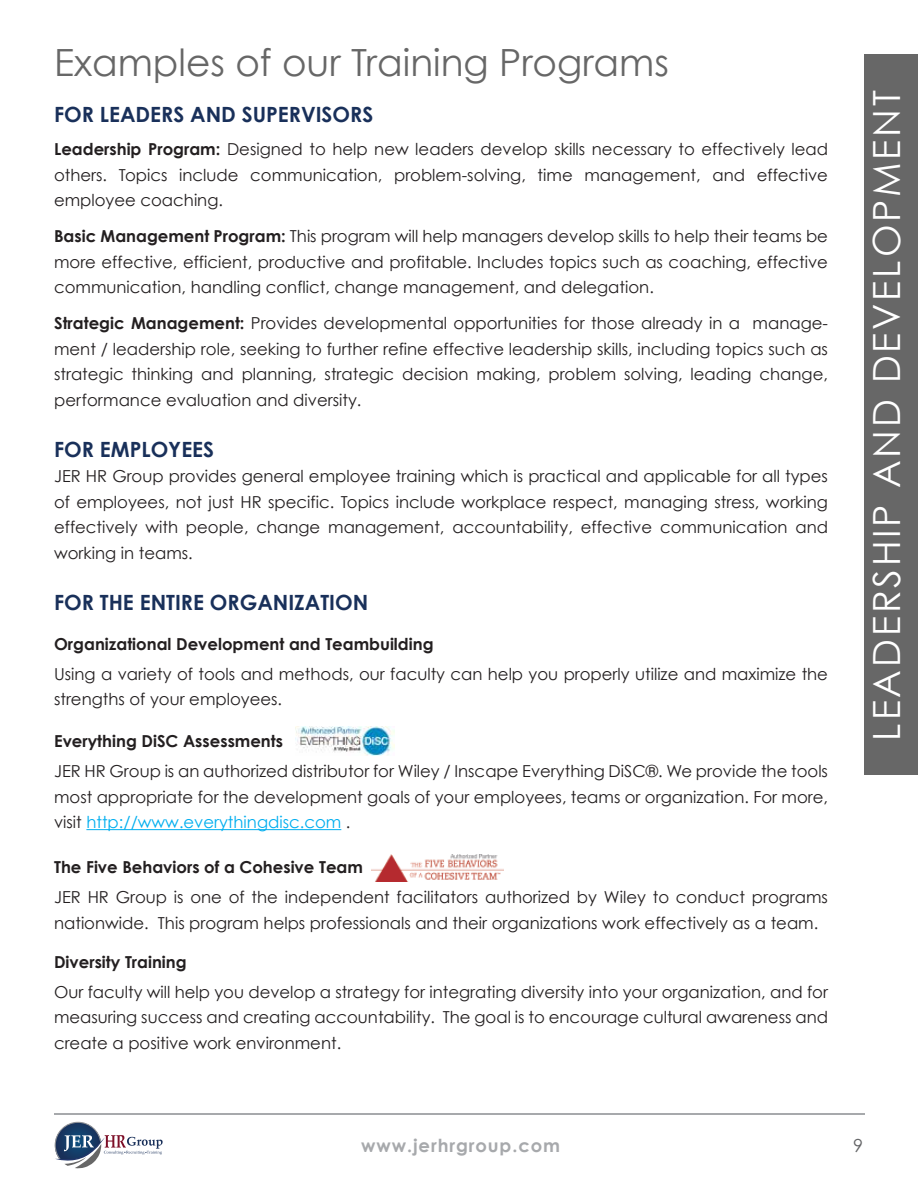
<style>
.page{position:relative;width:918px;height:1188px;background:#fff}
.page>*{position:absolute;margin:0;border:0;box-sizing:border-box;transform-origin:0 0}
.t1{font:37.5px "Century Gothic";color:#676767}
.t2{font:37.5px "Century Gothic";letter-spacing:.075em;color:#fff}
.t3{font:700 21px "Century Gothic";color:#19305a}
.t4{font:700 18px "Century Gothic";letter-spacing:.05em;color:#a7a9ac}
.t5{font:18px "Century Gothic";color:#636466}
.t6{font:16.5px/25.5px "Century Gothic";color:#231f20;text-align:justify}
.t7{font:700 16.5px "Century Gothic";color:#231f20}
.s1{font-weight:700}
.s2{color:#00aeef}
</style>
<div class="page">
<div style="left:864px;top:54px;width:54px;height:721px;background:#676767"></div>
<hr style="left:86px;top:829px;width:255px;height:1px;background:#00aeef">
<hr style="left:54px;top:1114px;width:810px;height:1px;background:#a7a9ac">
<svg style="left:55px;top:1122px;width:108px;height:47px"></svg>
<img style="left:296px;top:727px;width:98px;height:28px">
<img style="left:372px;top:855px;width:131px;height:26px">
<h1 class="t1" style="left:54px;top:40px;width:616px">Examples of our Training Programs</h1>
<p class="t3" style="left:54px;top:98px;width:321px">FOR LEADERS AND SUPERVISORS</p>
<p class="t6" style="left:54px;top:136px;width:775px"><span class="s1">Leadership Program:</span> Designed to help new leaders develop skills necessary to effectively lead others. Topics include communication, problem-solving, time management, and effective employee coaching.</p>
<p class="t6" style="left:54px;top:223px;width:775px"><span class="s1">Basic Management Program:</span> This program will help managers develop skills to help their teams be more effective, efficient, productive and profitable. Includes topics such as coaching, effective communication, handling conflict, change management, and delegation.</p>
<p class="t6" style="left:54px;top:310px;width:775px"><span class="s1">Strategic Management:</span> Provides developmental opportunities for those already in a manage&shy;ment / leadership role, seeking to further refine effective leadership skills, including topics such as strategic thinking and planning, strategic decision making, problem solving, leading change, performance evaluation and diversity.</p>
<p class="t3" style="left:54px;top:433px;width:162px">FOR EMPLOYEES</p>
<p class="t6" style="left:54px;top:463px;width:775px">JER HR Group provides general employee training which is practical and applicable for all types of employees, not just HR specific. Topics include workplace respect, managing stress, working effectively with people, change management, accountability, effective communication and working in teams.</p>
<p class="t3" style="left:54px;top:586px;width:316px">FOR THE ENTIRE ORGANIZATION</p>
<p class="t7" style="left:54px;top:631px;width:381px">Organizational Development and Teambuilding</p>
<p class="t6" style="left:54px;top:661px;width:775px">Using a variety of tools and methods, our faculty can help you properly utilize and maximize the strengths of your employees.</p>
<p class="t7" style="left:54px;top:729px;width:231px">Everything DiSC Assessments</p>
<p class="t6" style="left:54px;top:758px;width:775px">JER HR Group is an authorized distributor for Wiley / Inscape Everything DiSC®. We provide the tools most appropriate for the development goals of your employees, teams or organization. For more, visit <span class="s2">http://www.everythingdisc.com</span> .</p>
<p class="t7" style="left:54px;top:855px;width:310px">The Five Behaviors of a Cohesive Team</p>
<p class="t6" style="left:54px;top:884px;width:775px">JER HR Group is one of the independent facilitators authorized by Wiley to conduct programs nationwide. This program helps professionals and their organizations work effectively as a team.</p>
<p class="t7" style="left:54px;top:949px;width:134px">Diversity Training</p>
<p class="t6" style="left:54px;top:979px;width:775px">Our faculty will help you develop a strategy for integrating diversity into your organization, and for measuring success and creating accountability. The goal is to encourage cultural awareness and create a positive work environment.</p>
<h1 class="t2" style="left:864px;top:741px;width:652px;rotate:-90deg">LEADERSHIP AND DEVELOPMENT</h1>
<p class="t4" style="left:361px;top:1132px;width:200px">www.jerhrgroup.com</p>
<p class="t5" style="left:853px;top:1135px;width:11px">9</p>
</div>
